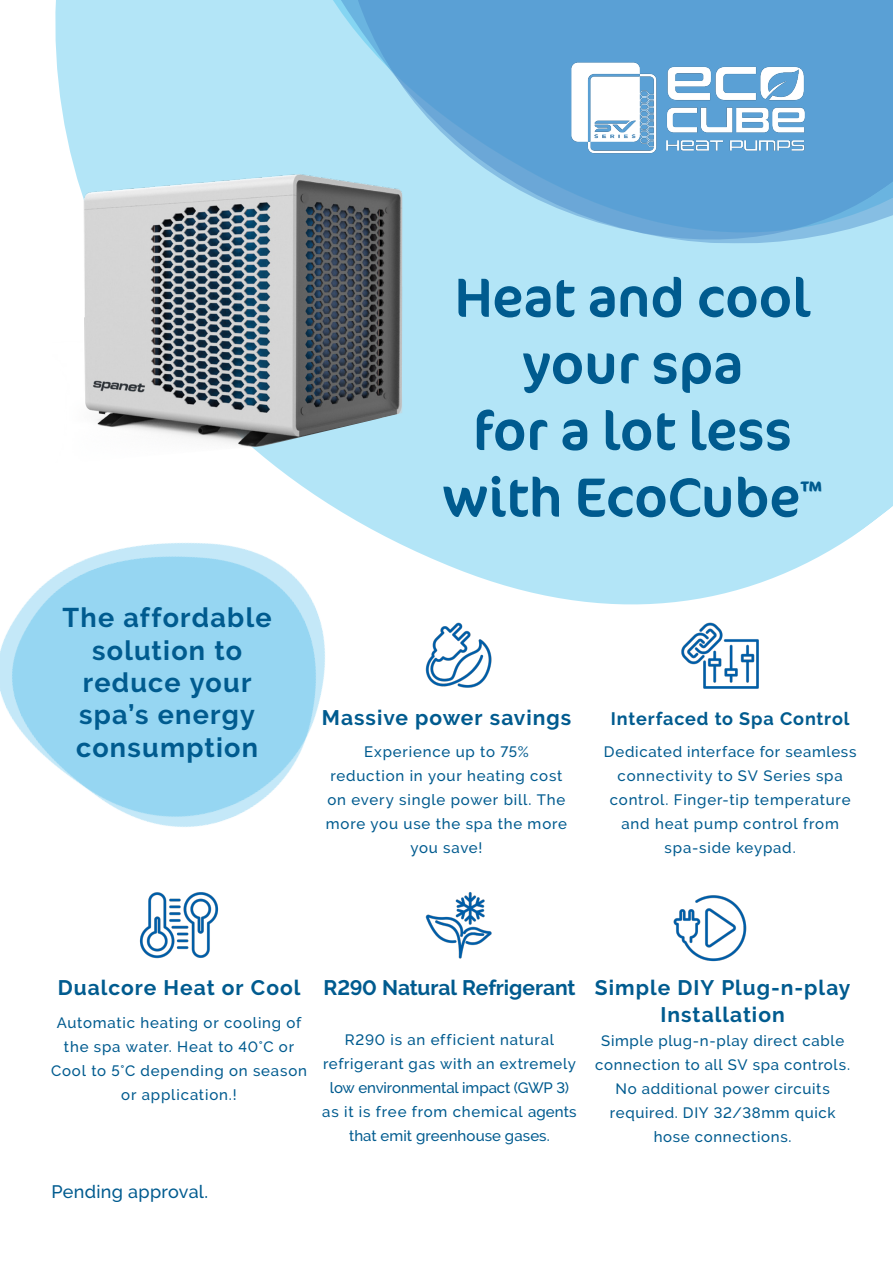
<style>
.page{position:relative;width:893px;height:1263px;background:#fff}
.page>*{position:absolute;margin:0;border:0;box-sizing:border-box;transform-origin:0 0}
.t1{font:55.5px "Cocon Pro";color:#005b8f}
.t2{font:700 27px "Raleway";letter-spacing:.045em;color:#005b8f}
.t3{font:700 21px "Raleway";letter-spacing:.045em;color:#005b8f}
.t4{font:700 21px "Raleway";letter-spacing:-.005em;color:#005b8f}
.t5{font:700 18px "Raleway";letter-spacing:.045em;color:#005b8f}
.t6{font:500 18px "Raleway";letter-spacing:.015em;color:#005b8f}
.t7{font:500 15px/24px "Raleway";letter-spacing:.05em;color:#005b8f;text-align:center}
.t8{font:500 15px/24px "Raleway";letter-spacing:.01em;color:#005b8f;text-align:center}
.t9{font:500 15px "Raleway";letter-spacing:-.01em;color:#005b8f}
</style>
<div class="page">
<svg style="left:55px;top:0;width:838px;height:605px;fill:#b3e5f7"></svg>
<div style="left:402px;top:244px;width:491px;height:140px;background:#b3e5f7"></div>
<svg style="left:257px;top:0;width:636px;height:244px;background:#79b8e0"></svg>
<img style="left:55px;top:164px;width:347px;height:300px">
<img style="left:566px;top:47px;width:245px;height:117px">
<img style="left:425px;top:622px;width:67px;height:66px">
<img style="left:681px;top:622px;width:78px;height:67px">
<img style="left:425px;top:892px;width:67px;height:67px">
<img style="left:673px;top:895px;width:74px;height:67px">
<img style="left:139px;top:892px;width:80px;height:67px">
<img style="left:55px;top:522px;width:288px;height:83px">
<img style="left:0;top:538px;width:332px;height:289px">
<p class="t2" style="left:63px;top:602px;width:210px">The affordable</p>
<p class="t2" style="left:92px;top:635px;width:151px">solution to</p>
<p class="t2" style="left:83px;top:667px;width:170px">reduce your</p>
<p class="t2" style="left:79px;top:699px;width:177px">spa’s energy</p>
<p class="t2" style="left:76px;top:732px;width:184px">consumption</p>
<p class="t1" style="left:455px;top:261px;width:357px">Heat and cool</p>
<p class="t1" style="left:523px;top:327px;width:221px">your spa</p>
<p class="t1" style="left:473px;top:394px;width:320px">for a lot less</p>
<p class="t1" style="left:443px;top:460px;width:381px">with EcoCube<sup>™</sup></p>
<p class="t3" style="left:322px;top:705px;width:251px">Massive power savings</p>
<p class="t7" style="left:364px;top:740px;width:166px">Experience up to 75%</p>
<p class="t7" style="left:326px;top:764px;width:243px">reduction in your heating cost on every single power bill. The more you use the spa the more you save!</p>
<p class="t5" style="left:611px;top:708px;width:240px">Interfaced to Spa Control</p>
<p class="t7" style="left:604px;top:740px;width:254px">Dedicated interface for seamless</p>
<p class="t7" style="left:610px;top:764px;width:242px">connectivity to SV Series spa control. Finger-tip temperature and heat pump control from spa-side keypad.</p>
<p class="t3" style="left:58px;top:976px;width:244px">Dualcore Heat or Cool</p>
<p class="t7" style="left:57px;top:1010px;width:246px">Automatic heating or cooling of</p>
<p class="t7" style="left:64px;top:1034px;width:232px">the spa water. Heat to 40°C or</p>
<p class="t7" style="left:51px;top:1058px;width:258px">Cool to 5°C depending on season</p>
<p class="t7" style="left:121px;top:1082px;width:117px">or application.!</p>
<p class="t6" style="left:52px;top:1181px;width:158px">Pending approval.</p>
<p class="t4" style="left:323px;top:976px;width:254px">R290 Natural Refrigerant</p>
<p class="t7" style="left:345px;top:1027px;width:211px">R290 is an efficient natural</p>
<p class="t7" style="left:323px;top:1051px;width:254px">refrigerant gas with an extremely</p>
<p class="t9" style="left:330px;top:1079px;width:241px">low environmental impact (GWP 3)</p>
<p class="t8" style="left:322px;top:1099px;width:256px">as it is free from chemical agents that emit greenhouse gases.</p>
<p class="t3" style="left:595px;top:976px;width:257px">Simple DIY Plug-n-play</p>
<p class="t3" style="left:660px;top:1003px;width:126px">Installation</p>
<p class="t7" style="left:601px;top:1029px;width:245px">Simple plug-n-play direct cable</p>
<p class="t7" style="left:595px;top:1053px;width:257px">connection to all SV spa controls.</p>
<p class="t7" style="left:616px;top:1077px;width:216px">No additional power circuits</p>
<p class="t7" style="left:610px;top:1101px;width:227px">required. DIY 32/38mm quick hose connections.</p>
</div>
